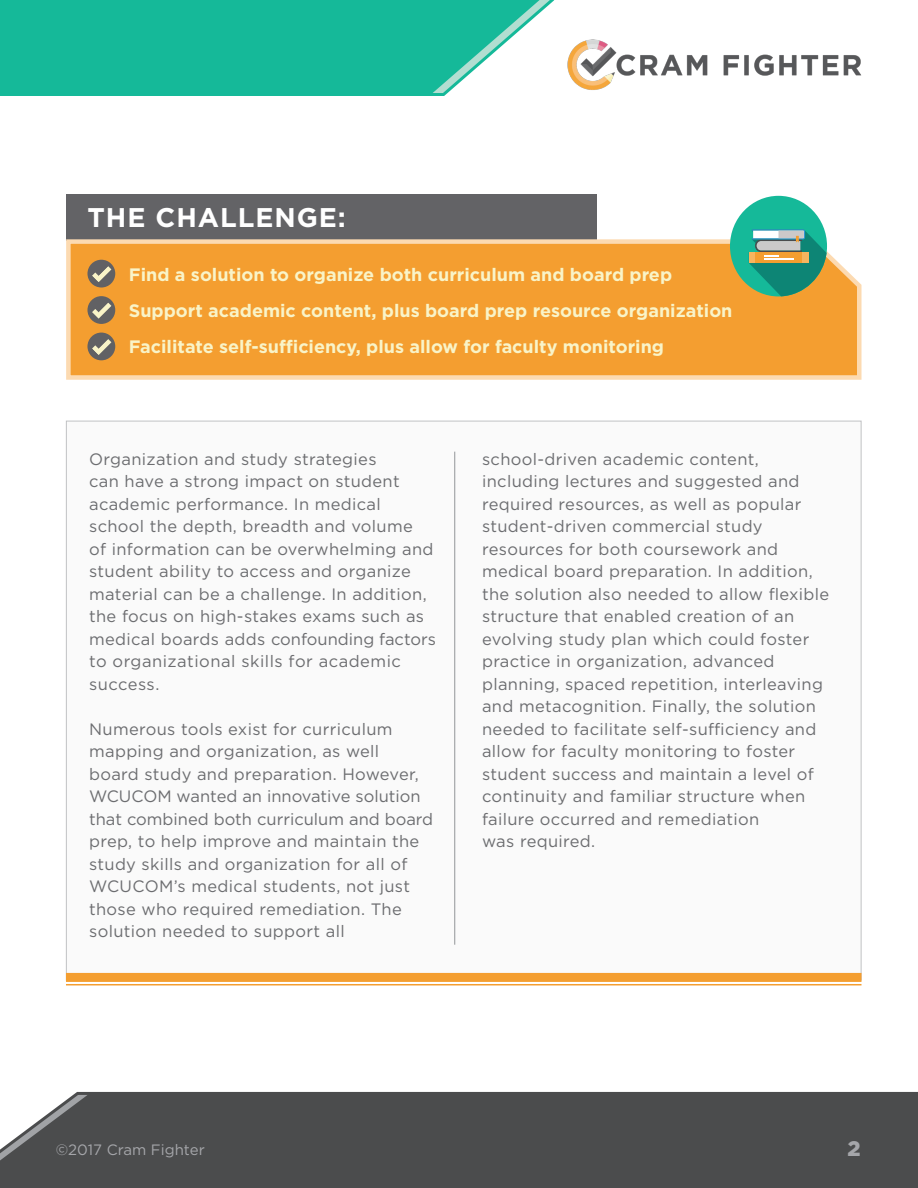
<style>
.page{position:relative;width:918px;height:1188px;background:#fff}
.page>*{position:absolute;margin:0;border:0;box-sizing:border-box;transform-origin:0 0}
.t1{font:700 27px "Gotham";letter-spacing:.035em;color:#fff}
.t2{font:900 21px "Gotham";color:#a5a6aa}
.t3{font:700 18px "Gotham";color:#f9f4c8}
.t4{font:16.5px/22.5px "Gotham";letter-spacing:.02em;color:#6c6d70}
.t5{font:15px "Gotham";color:#a5a6aa}
</style>
<div class="page">
<svg style="left:0;top:0;width:555px;height:96px"></svg>
<svg style="left:0;top:0;width:540px;height:94px;background:#27bea0"></svg>
<svg style="left:76px;top:1091px;width:842px;height:2px"></svg>
<div style="left:0;top:1093px;width:918px;height:95px;background:#4b4c4d"></div>
<div style="left:66px;top:421px;width:796px;height:559px;background:#fafafa;border:1px solid #c1c2c4"></div>
<img style="left:567px;top:39px;width:295px;height:51px">
<div style="left:67px;top:194px;width:530px;height:46px;background:#636366"></div>
<svg style="left:66px;top:237px;width:796px;height:143px;background:#f2a33d"></svg>
<div style="left:730px;top:196px;width:97px;height:100px;background:#15b999;border-radius:50%"></div>
<svg style="left:749px;top:229px;width:78px;height:67px"></svg>
<hr style="left:66px;top:984px;width:796px;height:1px;background:#f49e30">
<div style="left:66px;top:973px;width:796px;height:9px;background:#f49e30"></div>
<div style="left:87px;top:260px;width:28px;height:28px;background:#616164;border-radius:50%"></div>
<svg style="left:92px;top:266px;width:19px;height:16px"></svg>
<div style="left:87px;top:296px;width:28px;height:28px;background:#616164;border-radius:50%"></div>
<svg style="left:92px;top:303px;width:19px;height:16px"></svg>
<div style="left:87px;top:333px;width:28px;height:27px;background:#616164;border-radius:50%"></div>
<svg style="left:92px;top:339px;width:19px;height:16px"></svg>
<hr style="left:454px;top:452px;width:1px;height:493px;background:#939598">
<p class="t1" style="left:87px;top:199px;width:260px">THE CHALLENGE:</p>
<p class="t3" style="left:129px;top:263px;width:545px">Find a solution to organize both curriculum and board prep</p>
<p class="t3" style="left:129px;top:299px;width:605px">Support academic content, plus board prep resource organization</p>
<p class="t3" style="left:129px;top:335px;width:537px">Facilitate self-sufficiency, plus allow for faculty monitoring</p>
<p class="t4" style="left:89px;top:447px;width:348px">Organization and study strategies<br>can have a strong impact on student academic performance. In medical school the depth, breadth and volume<br>of information can be overwhelming and student ability to access and organize material can be a challenge. In addition, the focus on high-stakes exams such as medical boards adds confounding factors to organizational skills for academic success.</p>
<p class="t4" style="left:89px;top:717px;width:346px">Numerous tools exist for curriculum mapping and organization, as well board study and preparation. However, WCUCOM wanted an innovative solution that combined both curriculum and board prep, to help improve and maintain the study skills and organization for all of WCUCOM’s medical students, not just those who required remediation. The solution needed to support all</p>
<p class="t4" style="left:482px;top:447px;width:349px">school-driven academic content, including lectures and suggested and required resources, as well as popular student-driven commercial study resources for both coursework and medical board preparation. In addition, the solution also needed to allow flexible structure that enabled creation of an evolving study plan which could foster practice in organization, advanced planning, spaced repetition, interleaving and metacognition. Finally, the solution needed to facilitate self-sufficiency and allow for faculty monitoring to foster student success and maintain a level of continuity and familiar structure when failure occurred and remediation</p>
<p class="t4" style="left:482px;top:830px;width:115px">was required.</p>
<p class="t5" style="left:56px;top:1140px;width:150px">©2017 Cram Fighter</p>
<p class="t2" style="left:847px;top:1134px;width:15px">2</p>
</div>
